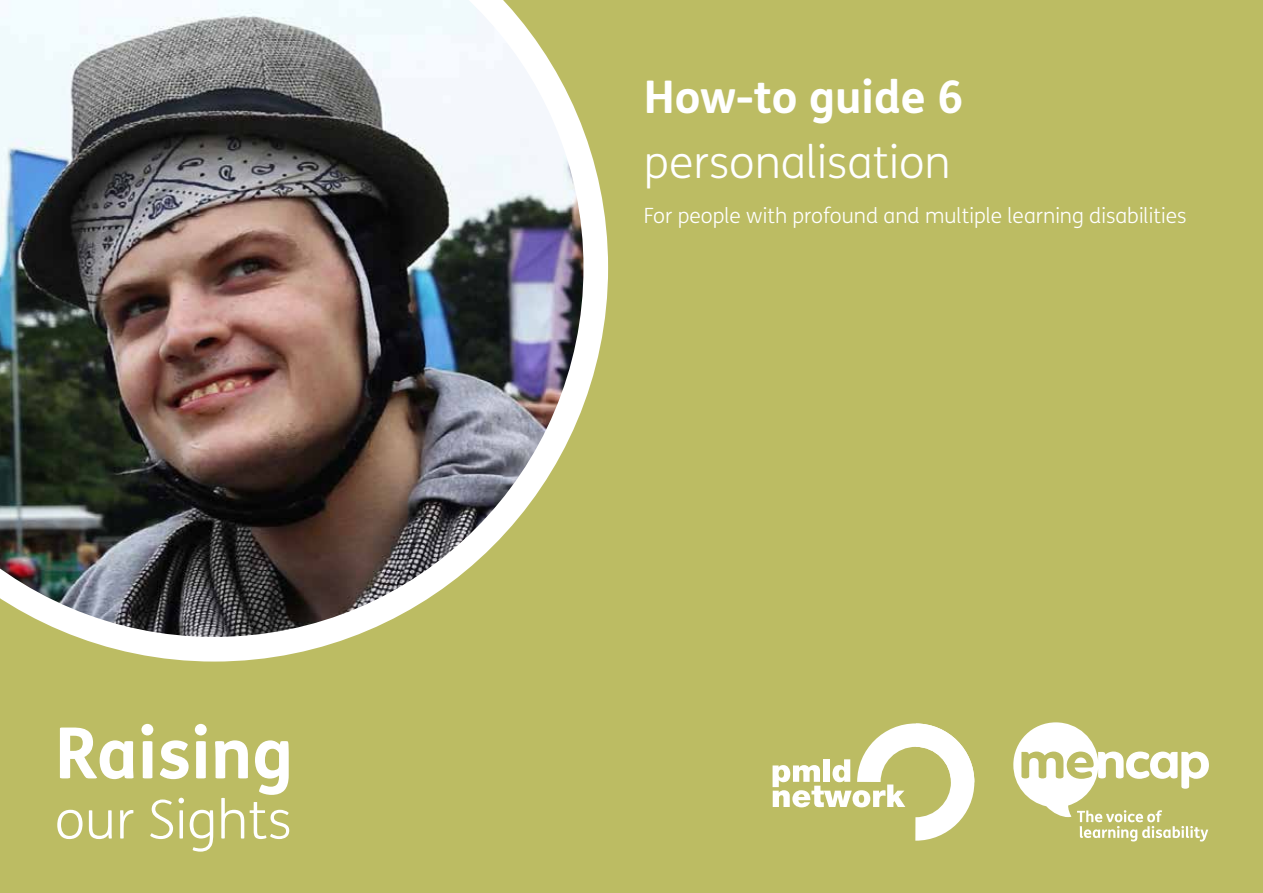
<style>
.page{position:relative;width:1263px;height:893px;background:#bcbc63}
.page>*{position:absolute;margin:0;border:0;box-sizing:border-box;transform-origin:0 0}
.t1{font:700 70.65px "FS Mencap";color:#fff}
.t2{font:300 53.55px "FS Mencap";color:#fff}
.t3{font:300 45px "FS Mencap";color:#fff}
.t4{font:700 45px "FS Mencap";color:#fff}
.t5{font:300 21px "FS Mencap";color:#fff}
</style>
<div class="page">
<img style="left:0;top:0;width:608px;height:662px">
<svg style="left:1013px;top:722px;width:196px;height:119px"></svg>
<svg style="left:772px;top:723px;width:202px;height:118px"></svg>
<h1 class="t1" style="left:55px;top:709px;width:240px">Raising</h1>
<h2 class="t2" style="left:55px;top:789px;width:238px">our Sights</h2>
<h3 class="t4" style="left:644px;top:69px;width:321px">How-to guide 6</h3>
<h3 class="t3" style="left:644px;top:136px;width:308px">personalisation</h3>
<p class="t5" style="left:644px;top:203px;width:544px">For people with profound and multiple learning disabilities</p>
</div>
